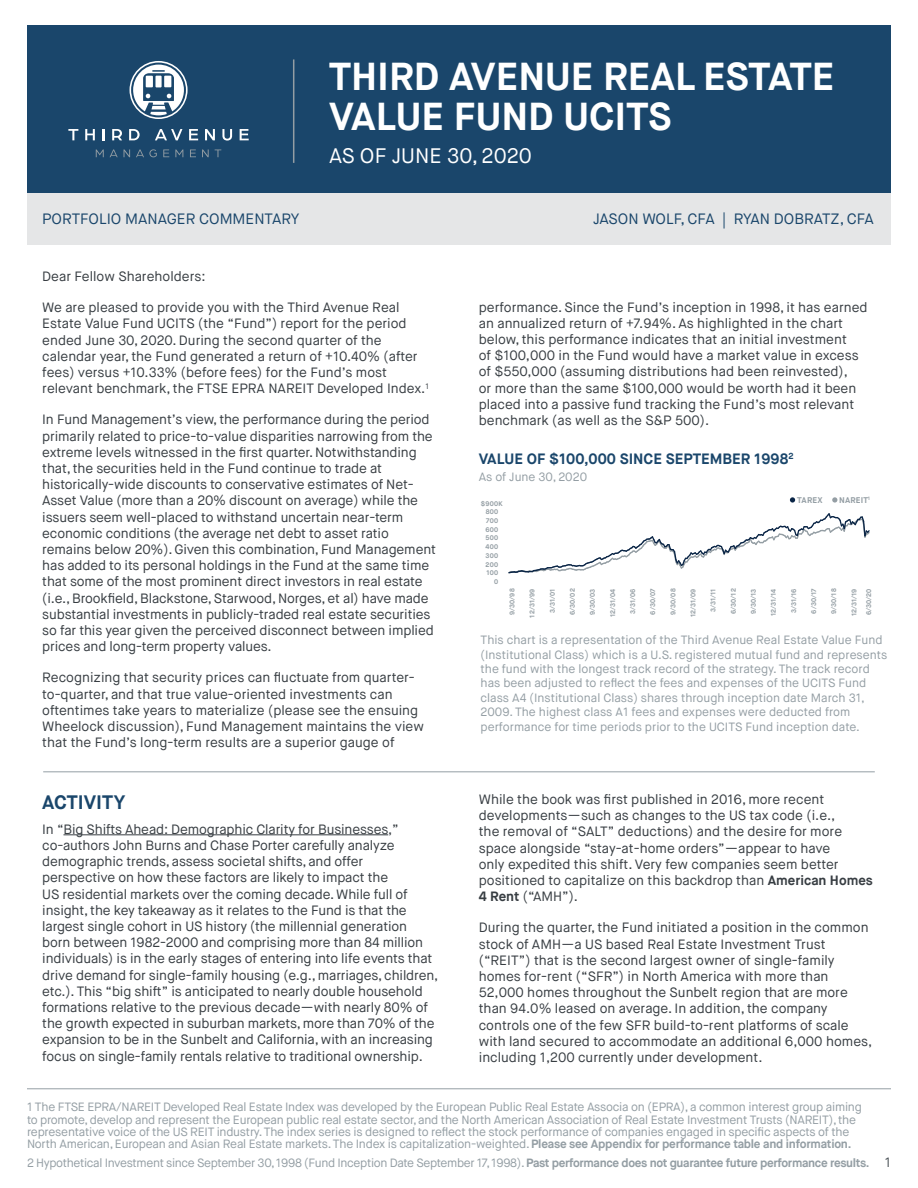
<style>
.page{position:relative;width:918px;height:1188px;background:#fff}
.page>*{position:absolute;margin:0;border:0;box-sizing:border-box;transform-origin:0 0}
.t1{font:700 39px/40.5px "Maison Neue";color:#fff}
.t2{font:21px "Maison Neue";color:#fff}
.t3{font:700 19.5px "Maison Neue";color:#1a466b}
.t4{font:15px "Maison Neue";color:#1a466b}
.t5{font:700 15px "Maison Neue";color:#1a466b}
.t6{font:13.5px/16.2px "Maison Neue";letter-spacing:-.01em;color:#373d42}
.t7{font:13.5px "Maison Neue";color:#4c5358}
.t8{font:12px/12.3px "Maison Neue";letter-spacing:-.02em;color:#949ea4}
.t9{font:12px/14.4px "Maison Neue";color:#949ea4}
.t10{font:700 8.25px "Maison Neue";letter-spacing:.025em;color:#949ea4}
.t11{font:700 6.75px/14.7px "Maison Neue";letter-spacing:.025em;color:#949ea4}
.s1{font-weight:700}
</style>
<div class="page">
<div style="left:27px;top:26px;width:864px;height:167px;background:#1a466b"></div>
<svg style="left:68px;top:129px;width:10px;height:11px"></svg>
<svg style="left:85px;top:129px;width:10px;height:11px"></svg>
<svg style="left:103px;top:129px;width:2px;height:11px"></svg>
<svg style="left:112px;top:129px;width:10px;height:11px"></svg>
<svg style="left:129px;top:129px;width:11px;height:11px"></svg>
<svg style="left:155px;top:129px;width:27px;height:11px"></svg>
<svg style="left:189px;top:129px;width:9px;height:11px"></svg>
<svg style="left:205px;top:129px;width:10px;height:11px"></svg>
<svg style="left:222px;top:129px;width:10px;height:12px"></svg>
<svg style="left:240px;top:129px;width:9px;height:11px"></svg>
<svg style="left:96px;top:149px;width:8px;height:8px"></svg>
<svg style="left:110px;top:149px;width:8px;height:8px"></svg>
<svg style="left:124px;top:149px;width:6px;height:8px"></svg>
<svg style="left:136px;top:149px;width:21px;height:8px"></svg>
<svg style="left:163px;top:149px;width:6px;height:8px"></svg>
<svg style="left:175px;top:149px;width:8px;height:8px"></svg>
<svg style="left:190px;top:149px;width:6px;height:8px"></svg>
<svg style="left:202px;top:149px;width:7px;height:8px"></svg>
<svg style="left:215px;top:149px;width:6px;height:8px"></svg>
<svg style="left:130px;top:61px;width:58px;height:58px"></svg>
<div style="left:155px;top:76px;width:7px;height:11px;background:#fff"></div>
<div style="left:164px;top:76px;width:7px;height:11px;background:#fff"></div>
<hr style="left:293px;top:59px;width:1px;height:104px;background:#949ea4">
<svg style="left:508px;top:513px;width:362px;height:61px"></svg>
<svg style="left:790px;top:497px;width:5px;height:6px"></svg>
<svg style="left:832px;top:497px;width:5px;height:6px"></svg>
<div style="left:27px;top:193px;width:864px;height:51px;background:#e5e6e7"></div>
<hr style="left:27px;top:1089px;width:864px;height:1px;background:#949ea4">
<hr style="left:63px;top:834px;width:325px;height:1px;background:#373d42">
<hr style="left:43px;top:771px;width:832px;height:1px;background:#949ea4">
<h1 class="t1" style="left:329px;top:56px;width:507px">THIRD AVENUE REAL ESTATE<br>VALUE FUND UCITS</h1>
<h2 class="t2" style="left:329px;top:142px;width:204px">AS OF JUNE 30, 2020</h2>
<p class="t4" style="left:42px;top:210px;width:259px">PORTFOLIO MANAGER COMMENTARY</p>
<p class="t4" style="left:593px;top:210px;width:282px">JASON WOLF, CFA | RYAN DOBRATZ, CFA</p>
<p class="t6" style="left:42px;top:268px;width:165px">Dear Fellow Shareholders:</p>
<p class="t6" style="left:42px;top:299px;width:388px">We are pleased to provide you with the Third Avenue Real Estate Value Fund UCITS (the “Fund”) report for the period ended June 30, 2020. During the second quarter of the calendar year, the Fund generated a return of +10.40% (after fees) versus +10.33% (before fees) for the Fund’s most relevant benchmark, the FTSE EPRA NAREIT Developed Index.<sup>1</sup></p>
<p class="t6" style="left:42px;top:412px;width:395px">In Fund Management’s view, the performance during the period primarily related to price-to-value disparities narrowing from the extreme levels witnessed in the first quarter. Notwithstanding that, the securities held in the Fund continue to trade at historically-wide discounts to conservative estimates of Net-Asset Value (more than a 20% discount on average) while the issuers seem well-placed to withstand uncertain near-term economic conditions (the average net debt to asset ratio remains below 20%). Given this combination, Fund Management has added to its personal holdings in the Fund at the same time that some of the most prominent direct investors in real estate (i.e., Brookfield, Blackstone, Starwood, Norges, et al) have made substantial investments in publicly-traded real estate securities so far this year given the perceived disconnect between implied prices and long-term property values.</p>
<p class="t6" style="left:42px;top:670px;width:383px">Recognizing that security prices can fluctuate from quarter&shy;to-quarter, and that true value-oriented investments can oftentimes take years to materialize (please see the ensuing Wheelock discussion), Fund Management maintains the view that the Fund’s long-term results are a superior gauge of</p>
<h3 class="t3" style="left:42px;top:789px;width:84px">ACTIVITY</h3>
<p class="t6" style="left:42px;top:821px;width:398px">In “Big Shifts Ahead: Demographic Clarity for Businesses,” co-authors John Burns and Chase Porter carefully analyze demographic trends, assess societal shifts, and offer perspective on how these factors are likely to impact the<br>US residential markets over the coming decade. While full of insight, the key takeaway as it relates to the Fund is that the largest single cohort in US history (the millennial generation born between 1982-2000 and comprising more than 84 million individuals) is in the early stages of entering into life events that drive demand for single-family housing (e.g., marriages, children, etc.). This “big shift” is anticipated to nearly double household formations relative to the previous decade—with nearly 80% of the growth expected in suburban markets, more than 70% of the expansion to be in the Sunbelt and California, with an increasing focus on single-family rentals relative to traditional ownership.</p>
<p class="t6" style="left:479px;top:299px;width:390px">performance. Since the Fund’s inception in 1998, it has earned an annualized return of +7.94%. As highlighted in the chart below, this performance indicates that an initial investment<br>of $100,000 in the Fund would have a market value in excess of $550,000 (assuming distributions had been reinvested),<br>or more than the same $100,000 would be worth had it been placed into a passive fund tracking the Fund’s most relevant benchmark (as well as the S&amp;P 500).</p>
<p class="t5" style="left:479px;top:450px;width:316px">VALUE OF $100,000 SINCE SEPTEMBER 1998<sup>2</sup></p>
<p class="t9" style="left:479px;top:469px;width:110px">As of June 30, 2020</p>
<p class="t11" style="left:481px;top:496px;width:23px">$900K</p>
<p class="t11" style="left:486px;top:505px;width:14px">800</p>
<p class="t11" style="left:486px;top:513px;width:13px">700</p>
<p class="t11" style="left:485px;top:522px;width:14px">600</p>
<p class="t11" style="left:486px;top:531px;width:14px">500</p>
<p class="t11" style="left:486px;top:540px;width:14px">400</p>
<p class="t11" style="left:486px;top:548px;width:14px">300</p>
<p class="t11" style="left:486px;top:557px;width:14px">200</p>
<p class="t11" style="left:487px;top:566px;width:13px">100</p>
<p class="t11" style="left:494px;top:575px;width:6px">0</p>
<p class="t10" style="left:797px;top:495px;width:27px">TAREX</p>
<p class="t10" style="left:839px;top:495px;width:33px">NAREIT<sup>1</sup></p>
<p class="t11" style="left:505px;top:615px;width:28px;rotate:-90deg">9/30/98</p>
<p class="t11" style="left:525px;top:618px;width:30px;rotate:-90deg">12/31/99</p>
<p class="t11" style="left:545px;top:613px;width:26px;rotate:-90deg">3/31/01</p>
<p class="t11" style="left:565px;top:615px;width:28px;rotate:-90deg">6/30/02</p>
<p class="t11" style="left:585px;top:615px;width:28px;rotate:-90deg">9/30/03</p>
<p class="t11" style="left:605px;top:617px;width:30px;rotate:-90deg">12/31/04</p>
<p class="t11" style="left:625px;top:614px;width:27px;rotate:-90deg">3/31/06</p>
<p class="t11" style="left:646px;top:615px;width:28px;rotate:-90deg">6/30/07</p>
<p class="t11" style="left:666px;top:615px;width:28px;rotate:-90deg">9/30/08</p>
<p class="t11" style="left:686px;top:617px;width:30px;rotate:-90deg">12/31/09</p>
<p class="t11" style="left:706px;top:612px;width:25px;rotate:-90deg">3/31/11</p>
<p class="t11" style="left:726px;top:614px;width:27px;rotate:-90deg">6/30/12</p>
<p class="t11" style="left:746px;top:614px;width:27px;rotate:-90deg">9/30/13</p>
<p class="t11" style="left:766px;top:616px;width:29px;rotate:-90deg">12/31/14</p>
<p class="t11" style="left:786px;top:613px;width:26px;rotate:-90deg">3/31/16</p>
<p class="t11" style="left:806px;top:614px;width:27px;rotate:-90deg">6/30/17</p>
<p class="t11" style="left:827px;top:614px;width:27px;rotate:-90deg">9/30/18</p>
<p class="t11" style="left:847px;top:616px;width:29px;rotate:-90deg">12/31/19<br>6/30/20</p>
<p class="t9" style="left:481px;top:633px;width:408px">This chart is a representation of the Third Avenue Real Estate Value Fund (Institutional Class) which is a U.S. registered mutual fund and represents the fund with the longest track record of the strategy. The track record has been adjusted to reflect the fees and expenses of the UCITS Fund class A4 (Institutional Class) shares through inception date March 31, 2009. The highest class A1 fees and expenses were deducted from performance for time periods prior to the UCITS Fund inception date.</p>
<p class="t6" style="left:479px;top:791px;width:396px">While the book was first published in 2016, more recent developments—such as changes to the US tax code (i.e.,<br>the removal of “SALT” deductions) and the desire for more space alongside “stay-at-home orders”—appear to have<br>only expedited this shift. Very few companies seem better positioned to capitalize on this backdrop than <span class="s1">American Homes 4 Rent</span> (“AMH”).</p>
<p class="t6" style="left:479px;top:920px;width:395px">During the quarter, the Fund initiated a position in the common stock of AMH—a US based Real Estate Investment Trust (“REIT”) that is the second largest owner of single-family homes for-rent (“SFR”) in North America with more than 52,000 homes throughout the Sunbelt region that are more than 94.0% leased on average. In addition, the company controls one of the few SFR build-to-rent platforms of scale with land secured to accommodate an additional 6,000 homes, including 1,200 currently under development.</p>
<p class="t8" style="left:27px;top:1101px;width:836px">1 The FTSE EPRA/NAREIT Developed Real Estate Index was developed by the European Public Real Estate Associa on (EPRA), a common interest group aiming to promote, develop and represent the European public real estate sector, and the North American Association of Real Estate Investment Trusts (NAREIT), the representative voice of the US REIT industry. The index series is designed to reflect the stock performance of companies engaged in specific aspects of the North American, European and Asian Real Estate markets. The Index is capitalization-weighted. <span class="s1">Please see Appendix for performance table and information.</span></p>
<p class="t8" style="left:27px;top:1156px;width:844px">2 Hypothetical Investment since September 30, 1998 (Fund Inception Date September 17, 1998). <span class="s1">Past performance does not guarantee future performance results.</span></p>
<p class="t7" style="left:885px;top:1153px;width:8px">1</p>
</div>
